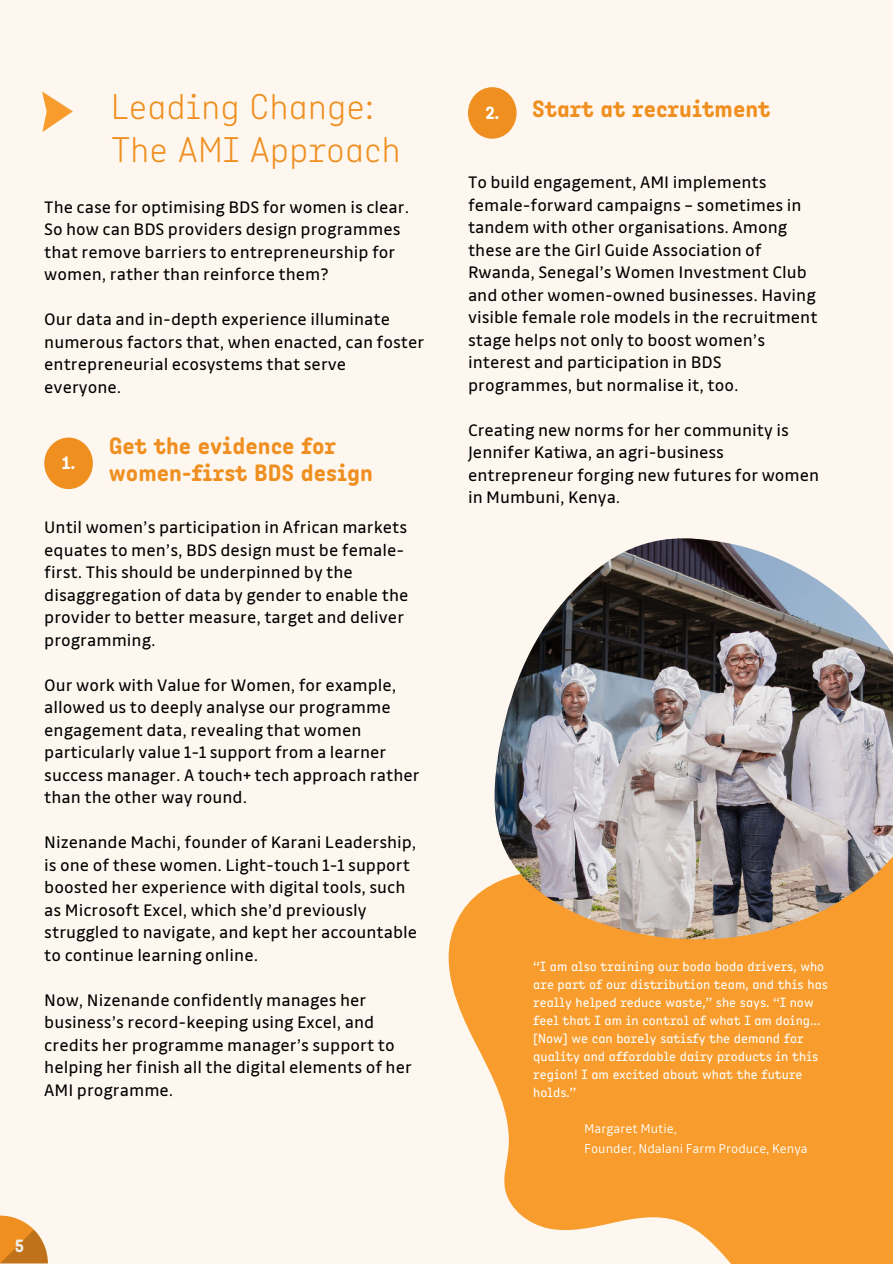
<style>
.page{position:relative;width:893px;height:1264px;background:#fff}
.page>*{position:absolute;margin:0;border:0;box-sizing:border-box;transform-origin:0 0}
.t1{font:300 36px/42.8px "Angus";color:#ef8f20}
.t2{font:700 24px/27px "Angus";color:#ef8f20}
.t3{font:18px/22.5px "TRY Drive";color:#000}
.t4{font:700 18px "Angus";color:#fff}
.t5{font:700 18px "Angus";color:#efefef}
.t6{font:13.5px/18px "Angus";color:#fff}
.t7{font:300 13.5px/20.2px "TRY Drive";color:#fff}
</style>
<div class="page">
<div style="left:0;top:0;width:892px;height:1263px;background:#fef7ef"></div>
<svg style="left:448px;top:883px;width:444px;height:380px;fill:#f89d2d"></svg>
<div style="left:44px;top:437px;width:49px;height:52px;background:#ef8f20;border-radius:50%"></div>
<div style="left:468px;top:87px;width:48px;height:52px;background:#ef8f20;border-radius:50%"></div>
<svg style="left:42px;top:91px;width:30px;height:41px"></svg>
<img style="left:494px;top:538px;width:398px;height:401px">
<svg style="left:0;top:1215px;width:48px;height:48px"></svg>
<h1 class="t1" style="left:111px;top:85px;width:291px">Leading Change:<br>The AMI Approach</h1>
<p class="t3" style="left:44px;top:195px;width:366px">The case for optimising BDS for women is clear.<br>So how can BDS providers design programmes that remove barriers to entrepreneurship for women, rather than reinforce them?</p>
<p class="t3" style="left:44px;top:308px;width:381px">Our data and in-depth experience illuminate numerous factors that, when enacted, can foster entrepreneurial ecosystems that serve everyone.</p>
<p class="t4" style="left:62px;top:451px;width:15px">1.</p>
<h2 class="t2" style="left:109px;top:432px;width:266px">Get the evidence for women-first BDS design</h2>
<p class="t3" style="left:44px;top:516px;width:365px">Until women’s participation in African markets equates to men’s, BDS design must be female&shy;first. This should be underpinned by the disaggregation of data by gender to enable the provider to better measure, target and deliver programming.</p>
<p class="t3" style="left:44px;top:673px;width:377px">Our work with Value for Women, for example, allowed us to deeply analyse our programme engagement data, revealing that women particularly value 1-1 support from a learner success manager. A touch+ tech approach rather than the other way round.</p>
<p class="t3" style="left:44px;top:831px;width:374px">Nizenande Machi, founder of Karani Leadership, is one of these women. Light-touch 1-1 support boosted her experience with digital tools, such as Microsoft Excel, which she’d previously struggled to navigate, and kept her accountable to continue learning online.</p>
<p class="t3" style="left:44px;top:988px;width:369px">Now, Nizenande confidently manages her business’s record-keeping using Excel, and credits her programme manager’s support to helping her finish all the digital elements of her AMI programme.</p>
<p class="t5" style="left:15px;top:1233px;width:11px">5</p>
<p class="t4" style="left:485px;top:101px;width:15px">2.</p>
<h2 class="t2" style="left:532px;top:95px;width:240px">Start at recruitment</h2>
<p class="t3" style="left:468px;top:171px;width:351px">To build engagement, AMI implements female-forward campaigns – sometimes in tandem with other organisations. Among these are the Girl Guide Association of Rwanda, Senegal’s Women Investment Club and other women-owned businesses. Having visible female role models in the recruitment stage helps not only to boost women’s interest and participation in BDS programmes, but normalise it, too.</p>
<p class="t3" style="left:468px;top:418px;width:353px">Creating new norms for her community is Jennifer Katiwa, an agri-business entrepreneur forging new futures for women in Mumbuni, Kenya.</p>
<p class="t6" style="left:533px;top:957px;width:296px">“I am also training our boda boda drivers, who are part of our distribution team, and this has really helped reduce waste,” she says. “I now feel that I am in control of what I am doing… [Now] we can barely satisfy the demand for quality and affordable dairy products in this region! I am excited about what the future holds.”</p>
<p class="t7" style="left:584px;top:1118px;width:225px">Margaret Mutie,<br>Founder, Ndalani Farm Produce, Kenya</p>
</div>
